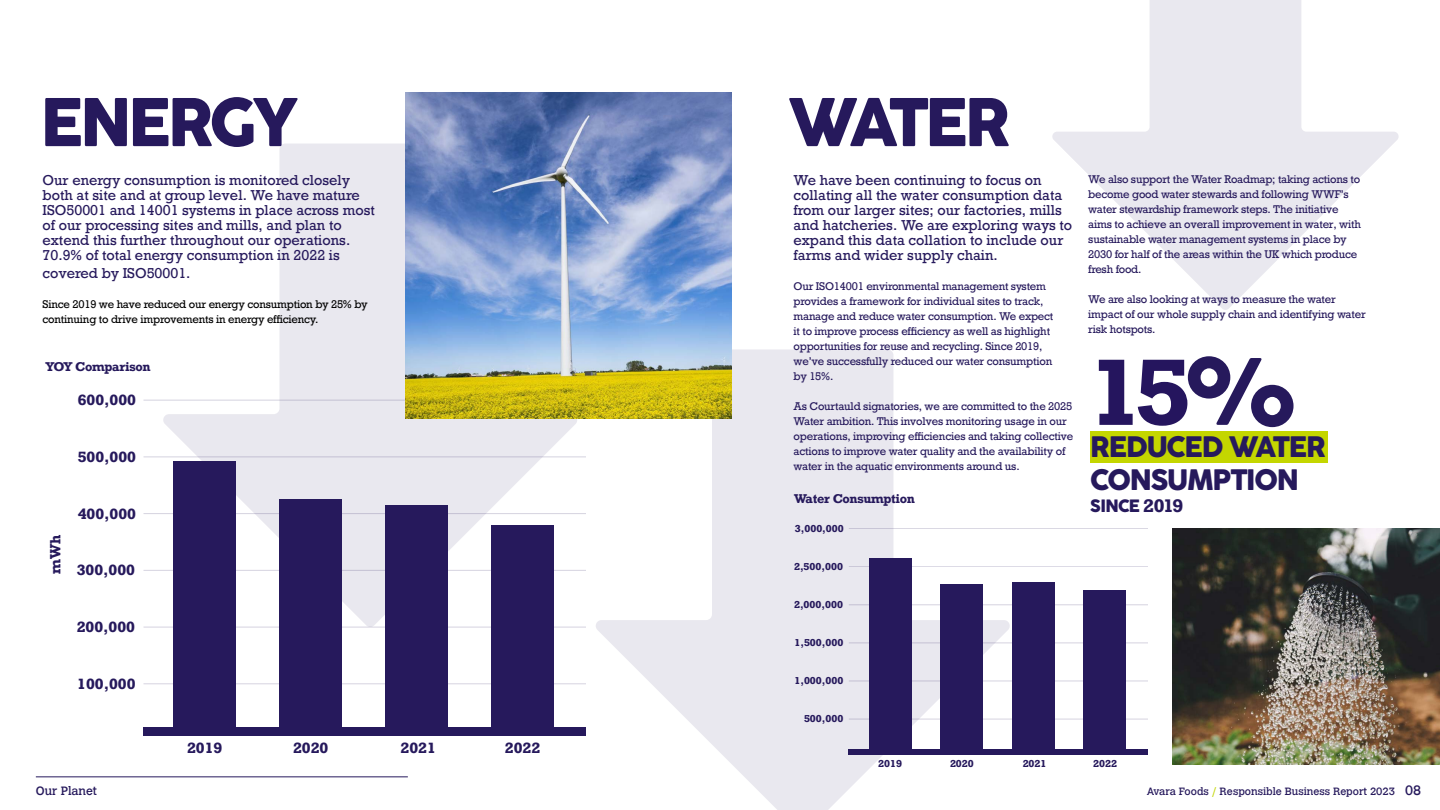
<style>
.page{position:relative;width:1440px;height:810px;background:#fff}
.page>*{position:absolute;margin:0;border:0;box-sizing:border-box;transform-origin:0 0}
.t1{font:700 88.5px "Rockwell";color:#25155e}
.t2{font:63.75px "Cocogoose Pro";letter-spacing:-.065em;color:#26195c}
.t3{font:27.45px/33px "Cocogoose Pro";letter-spacing:-.045em;color:#26195c}
.t4{font:16.58px "Cocogoose Pro";letter-spacing:-.04em;color:#26195c}
.t5{font:700 14.02px "Rockwell";color:#26195c}
.t6{font:13.5px/15px "Rockwell";color:#26195c}
.t7{font:700 12px "Rockwell";letter-spacing:-.03em;color:#26195c}
.t8{font:12px "Calvert";color:#26195c}
.t9{font:10.5px/15px "Rockwell";letter-spacing:-.02em;color:#26195c}
.t10{font:10.5px/15px "Rockwell";letter-spacing:-.02em;color:#000}
.t11{font:10.5px "Calvert";color:#26195c}
.t12{font:700 9.45px "Rockwell";color:#26195c}
.s1{font-family:"Cocogoose Pro";font-weight:400;color:#26195c}
.s2{font-family:"Rockwell";font-weight:700;font-size:17.17px}
.s3{color:#c2d600}
.s4{font-size:13.5px}
</style>
<div class="page">
<svg style="left:161px;top:144px;width:418px;height:483px;fill:#e9e8ef"></svg>
<svg style="left:594px;top:349px;width:418px;height:461px;fill:#e9e8ef"></svg>
<svg style="left:1052px;top:0;width:347px;height:310px"></svg>
<hr style="left:144px;top:683px;width:442px;height:1px;background:#26195c">
<hr style="left:144px;top:627px;width:442px;height:1px;background:#26195c">
<hr style="left:144px;top:570px;width:442px;height:1px;background:#26195c">
<hr style="left:144px;top:513px;width:442px;height:1px;background:#26195c">
<hr style="left:144px;top:456px;width:442px;height:1px;background:#26195c">
<hr style="left:144px;top:400px;width:442px;height:1px;background:#26195c">
<div style="left:143px;top:727px;width:442px;height:9px;background:#26195c"></div>
<div style="left:173px;top:462px;width:63px;height:269px;background:#26195c"></div>
<div style="left:279px;top:499px;width:63px;height:232px;background:#26195c"></div>
<div style="left:385px;top:505px;width:63px;height:226px;background:#26195c"></div>
<div style="left:491px;top:525px;width:63px;height:206px;background:#26195c"></div>
<img style="left:405px;top:93px;width:326px;height:325px">
<hr style="left:849px;top:719px;width:299px;height:1px;background:#26195c">
<hr style="left:849px;top:681px;width:299px;height:1px;background:#26195c">
<hr style="left:849px;top:643px;width:299px;height:1px;background:#26195c">
<hr style="left:849px;top:605px;width:299px;height:1px;background:#26195c">
<hr style="left:849px;top:566px;width:299px;height:1px;background:#26195c">
<hr style="left:849px;top:528px;width:299px;height:1px;background:#26195c">
<div style="left:848px;top:749px;width:300px;height:6px;background:#26195c"></div>
<div style="left:869px;top:558px;width:43px;height:194px;background:#26195c"></div>
<div style="left:941px;top:584px;width:42px;height:168px;background:#26195c"></div>
<div style="left:1012px;top:583px;width:43px;height:169px;background:#26195c"></div>
<div style="left:1084px;top:591px;width:42px;height:161px;background:#26195c"></div>
<div style="left:1090px;top:431px;width:238px;height:31px;background:#c4d600"></div>
<img style="left:1172px;top:529px;width:268px;height:236px">
<hr style="left:36px;top:776px;width:372px;height:1px;background:#26195c">
<h2 class="t2" style="left:40px;top:71px;width:260px">ENERGY</h2>
<p class="t6" style="left:43px;top:173px;width:334px">Our energy consumption is monitored closely both at site and at group level. We have mature ISO50001 and 14001 systems in place across most of our processing sites and mills, and plan to extend this further throughout our operations.<br>70.9% of total energy consumption in 2022 is</p>
<p class="t6" style="left:43px;top:266px;width:149px">covered by ISO50001.</p>
<p class="t10" style="left:43px;top:297px;width:327px">Since 2019 we have reduced our energy consumption by 25% by continuing to drive improvements in energy efficiency.</p>
<p class="t7" style="left:45px;top:359px;width:107px">YOY Comparison</p>
<h3 class="t5" style="left:78px;top:391px;width:60px">600,000</h3>
<h3 class="t5" style="left:78px;top:448px;width:60px">500,000</h3>
<h3 class="t5" style="left:46px;top:574px;width:41px;rotate:-90deg">mWh</h3>
<h3 class="t5" style="left:78px;top:504px;width:60px">400,000</h3>
<h3 class="t5" style="left:77px;top:561px;width:60px">300,000</h3>
<h3 class="t5" style="left:77px;top:618px;width:60px">200,000</h3>
<h3 class="t5" style="left:77px;top:675px;width:60px">100,000</h3>
<h3 class="t5" style="left:187px;top:739px;width:37px">2019</h3>
<h3 class="t5" style="left:293px;top:739px;width:37px">2020</h3>
<h3 class="t5" style="left:401px;top:739px;width:37px">2021</h3>
<h3 class="t5" style="left:505px;top:739px;width:37px">2022</h3>
<h2 class="t2" style="left:788px;top:71px;width:224px">WATER</h2>
<p class="t6" style="left:794px;top:173px;width:280px">We have been continuing to focus on collating all the water consumption data from our larger sites; our factories, mills and hatcheries. We are exploring ways to expand this data collation to include our farms and wider supply chain.</p>
<p class="t9" style="left:794px;top:279px;width:261px">Our ISO14001 environmental management system provides a framework for individual sites to track, manage and reduce water consumption. We expect it to improve process efficiency as well as highlight opportunities for reuse and recycling. Since 2019, we’ve successfully reduced our water consumption by 15%.</p>
<p class="t9" style="left:794px;top:399px;width:281px">As Courtauld signatories, we are committed to the 2025<br>Water ambition. This involves monitoring usage in our operations, improving efficiencies and taking collective actions to improve water quality and the availability of water in the aquatic environments around us.</p>
<p class="t7" style="left:794px;top:491px;width:122px">Water Consumption</p>
<p class="t12" style="left:795px;top:522px;width:51px">3,000,000</p>
<p class="t12" style="left:794px;top:560px;width:51px">2,500,000</p>
<p class="t12" style="left:794px;top:598px;width:51px">2,000,000</p>
<p class="t12" style="left:794px;top:636px;width:51px">1,500,000</p>
<p class="t12" style="left:794px;top:675px;width:51px">1,000,000</p>
<p class="t12" style="left:804px;top:713px;width:41px">500,000</p>
<p class="t9" style="left:1088px;top:172px;width:274px">We also support the Water Roadmap; taking actions to become good water stewards and following WWF’s water stewardship framework steps. The initiative aims to achieve an overall improvement in water, with sustainable water management systems in place by 2030 for half of the areas within the UK which produce fresh food.</p>
<p class="t9" style="left:1088px;top:292px;width:279px">We are also looking at ways to measure the water impact of our whole supply chain and identifying water risk hotspots.</p>
<h1 class="t1" style="left:1088px;top:335px;width:209px">15<span class="s1">%</span></h1>
<h3 class="t3" style="left:1090px;top:430px;width:237px">REDUCED WATER<br>CONSUMPTION</h3>
<h3 class="t4" style="left:1090px;top:492px;width:94px">SINCE <span class="s2">2019</span></h3>
<p class="t12" style="left:878px;top:758px;width:25px">2019</p>
<p class="t12" style="left:950px;top:758px;width:25px">2020</p>
<p class="t12" style="left:1023px;top:758px;width:25px">2021</p>
<p class="t12" style="left:1093px;top:758px;width:25px">2022</p>
<p class="t8" style="left:36px;top:784px;width:63px">Our Planet</p>
<p class="t11" style="left:1147px;top:785px;width:276px">Avara Foods <span class="s3">/</span> Responsible Business Report 2023 <span class="s4">08</span></p>
</div>
